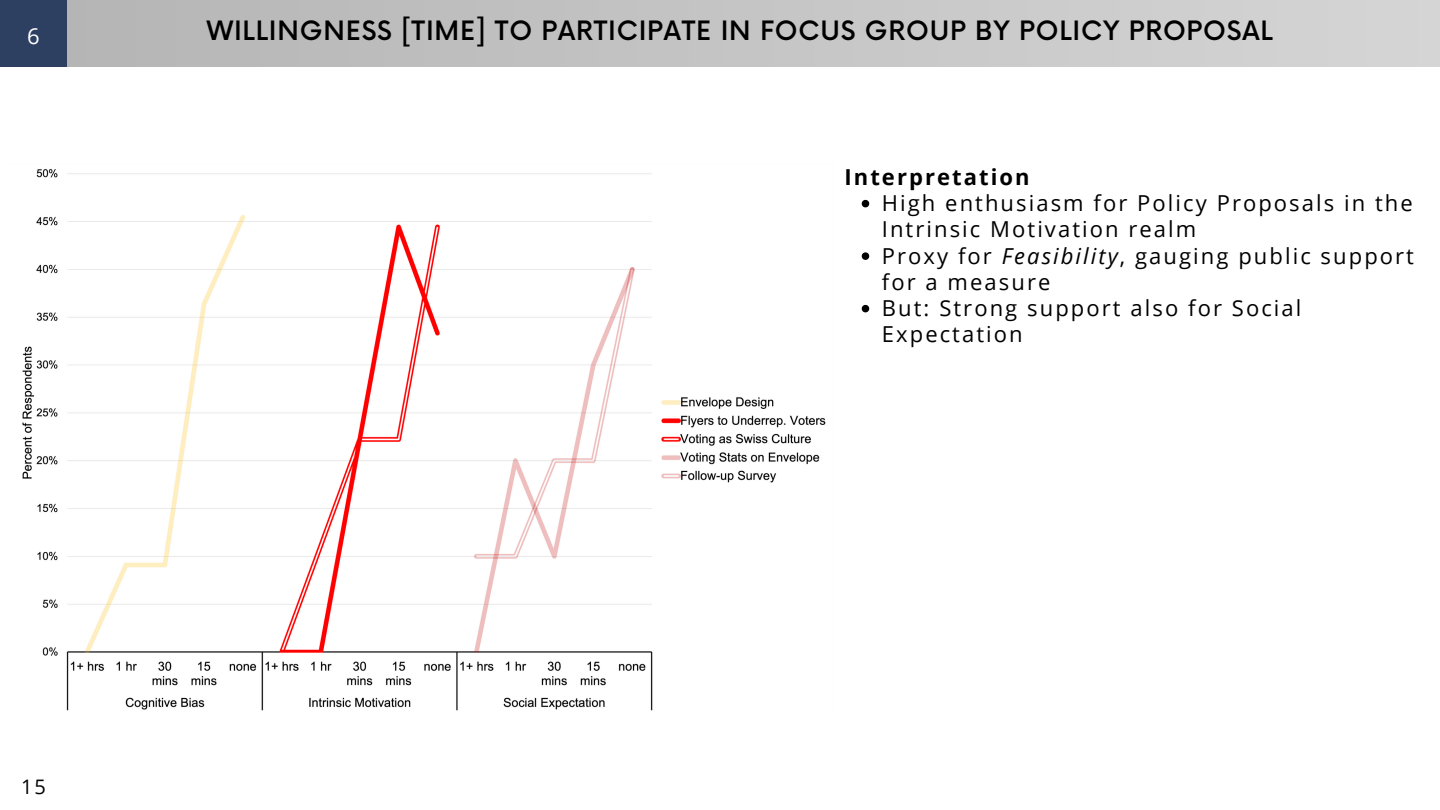
<style>
.page{position:relative;width:1440px;height:810px;background:#fff}
.page>*{position:absolute;margin:0;border:0;box-sizing:border-box;transform-origin:0 0}
.t1{font:500 26px "Now";letter-spacing:.03em;color:#000}
.t2{font:22px/26.2px "Open Sans";letter-spacing:.095em;color:#000}
.t3{font:700 22px "Open Sans";letter-spacing:.095em;color:#000}
.t4{font:22px "Open Sans";color:#fff}
.t5{font:20px "Open Sans";color:#000}
.s1{font-style:italic}
</style>
<div class="page">
<div style="left:0;top:0;width:1440px;height:67px;background:linear-gradient(to right,#b3b3b3,#d5d5d5)"></div>
<div style="left:0;top:0;width:67px;height:67px;background:#2d4061"></div>
<img style="left:22px;top:169px;width:804px;height:542px">
<svg style="left:862px;top:200px;width:7px;height:7px"></svg>
<svg style="left:862px;top:252px;width:7px;height:8px"></svg>
<svg style="left:862px;top:305px;width:7px;height:7px"></svg>
<p class="t4" style="left:27px;top:20px;width:14px">6</p>
<p class="t1" style="left:207px;top:17px;width:1067px">WILLINGNESS [TIME] TO PARTICIPATE IN FOCUS GROUP BY POLICY PROPOSAL</p>
<p class="t3" style="left:844px;top:161px;width:187px">Interpretation</p>
<p class="t2" style="left:882px;top:190px;width:534px">High enthusiasm for Policy Proposals in the<br>Intrinsic Motivation realm<br>Proxy for <span class="s1">Feasibility</span>, gauging public support for a measure<br>But: Strong support also for Social<br>Expectation</p>
<p class="t5" style="left:21px;top:773px;width:26px">15</p>
</div>
